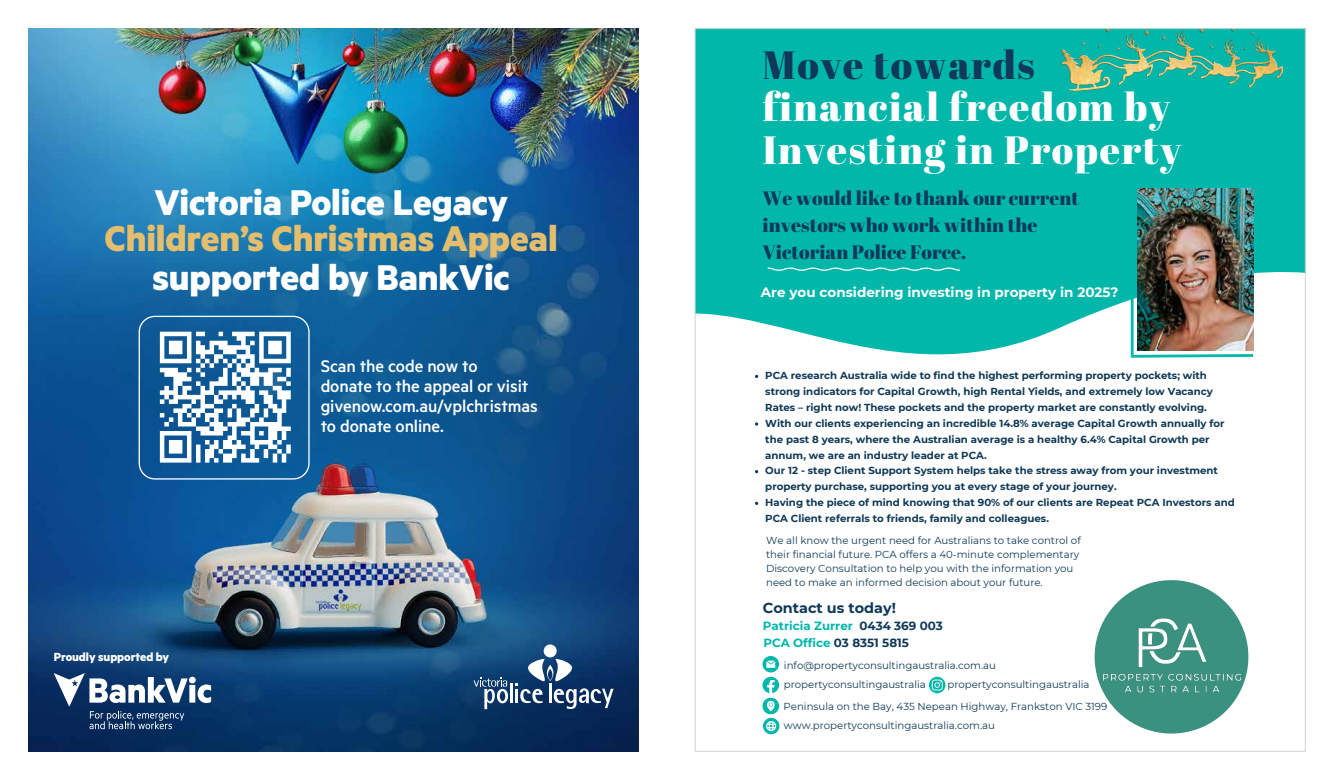
<style>
.page{position:relative;width:1333px;height:780px;background:#fff}
.page>*{position:absolute;margin:0;border:0;box-sizing:border-box;transform-origin:0 0}
.t1{font:700 40.3px "Metric";letter-spacing:-.005em;color:#fff}
.t2{font:700 40.3px "Metric";letter-spacing:-.005em;color:#e4be6c}
.t3{font:39.4px/42.5px "Abril Fatface";letter-spacing:.04em;color:#fff}
.t4{font:39.4px "Abril Fatface";letter-spacing:.04em;color:#0e3958}
.t5{font:19.4px/26.9px "Abril Fatface";color:#0e3958}
.t6{font:500 19px/20px "Metric";letter-spacing:-.005em;color:#fff}
.t7{font:700 14.4px "Montserrat";color:#0e3958}
.t8{font:700 13.5px "Montserrat";color:#fefefe}
.t9{font:700 13.2px "Metric";letter-spacing:-.005em;color:#fff}
.t10{font:700 11.8px/16.5px "Montserrat";color:#00b7aa}
.t11{font:700 10.2px/15.9px "Montserrat";color:#0e3958}
.t12{font:10.2px/14px "Montserrat";color:#0e3958}
.s1{color:#0e3958}
</style>
<div class="page">
<img style="left:28px;top:28px;width:610px;height:723px">
<svg style="left:54px;top:673px;width:157px;height:56px"></svg>
<div style="left:543px;top:644px;width:13px;height:13px;background:#fff;border-radius:50%"></div>
<hr style="left:510px;top:683px;width:3px;height:20px;background:#fff">
<svg style="left:515px;top:658px;width:98px;height:51px"></svg>
<svg style="left:473px;top:677px;width:35px;height:32px"></svg>
<svg style="left:160px;top:331px;width:131px;height:131px"></svg>
<div style="left:139px;top:316px;width:170px;height:163px;border:1px solid #fff;border-radius:16px"></div>
<svg style="left:696px;top:30px;width:607px;height:325px;background:#18bdb1"></svg>
<svg style="left:767px;top:267px;width:193px;height:4px"></svg>
<svg style="left:929px;top:676px;width:16px;height:17px"></svg>
<svg style="left:1094px;top:580px;width:154px;height:153px"></svg>
<img style="left:1099px;top:614px;width:145px;height:84px">
<svg style="left:762px;top:656px;width:17px;height:78px"></svg>
<svg style="left:1118px;top:352px;width:185px;height:6px"></svg>
<hr style="left:1130px;top:188px;width:3px;height:169px;background:#00b7aa">
<div style="left:1084px;top:30px;width:219px;height:189px;background:#00b7aa"></div>
<img style="left:1137px;top:188px;width:116px;height:163px">
<img style="left:1061px;top:30px;width:221px;height:60px">
<h1 class="t1" style="left:154px;top:177px;width:355px">Victoria Police Legacy</h1>
<h1 class="t2" style="left:105px;top:214px;width:454px">Children’s Christmas Appeal</h1>
<h1 class="t1" style="left:153px;top:253px;width:358px">supported by BankVic</h1>
<p class="t9" style="left:54px;top:649px;width:117px">Proudly supported by</p>
<h3 class="t6" style="left:320px;top:355px;width:218px">Scan the code now to<br>donate to the appeal or visit givenow.com.au/vplchristmas to donate online.</h3>
<h2 class="t4" style="left:762px;top:37px;width:273px">Move towards</h2>
<h2 class="t3" style="left:762px;top:85px;width:420px">financial freedom by<br>Investing in Property</h2>
<h3 class="t5" style="left:762px;top:184px;width:318px">We would like to thank our current investors who work within the<br>Victorian Police Force.</h3>
<h3 class="t8" style="left:760px;top:283px;width:359px">Are you considering investing in property in 2025?</h3>
<p class="t11" style="left:765px;top:367px;width:471px">PCA research Australia wide to find the highest performing property pockets; with strong indicators for Capital Growth, high Rental Yields, and extremely low Vacancy Rates – right now! These pockets and the property market are constantly evolving.<br>With our clients experiencing an incredible 14.8% average Capital Growth annually for the past 8 years, where the Australian average is a healthy 6.4% Capital Growth per annum, we are an industry leader at PCA.<br>Our 12 - step Client Support System helps take the stress away from your investment property purchase, supporting you at every stage of your journey.<br>Having the piece of mind knowing that 90% of our clients are Repeat PCA Investors and PCA Client referrals to friends, family and colleagues.</p>
<p class="t12" style="left:766px;top:533px;width:316px">We all know the urgent need for Australians to take control of their financial future. PCA offers a 40-minute complementary Discovery Consultation to help you with the information you need to make an informed decision about your future.</p>
<h3 class="t7" style="left:763px;top:597px;width:134px">Contact us today!</h3>
<p class="t10" style="left:763px;top:617px;width:181px">Patricia Zurrer <span class="s1">0434 369 003<br></span>PCA Office <span class="s1">03 8351 5815</span></p>
<p class="t12" style="left:784px;top:655px;width:213px;line-height:18.5px">info@propertyconsultingaustralia.com.au propertyconsultingaustralia</p>
<p class="t12" style="left:783px;top:672px;width:325px;line-height:22px;text-indent:164px">propertyconsultingaustralia<br>Peninsula on the Bay, 435 Nepean Highway, Frankston VIC 3199</p>
<p class="t12" style="left:784px;top:718px;width:212px">www.propertyconsultingaustralia.com.au</p>
</div>
